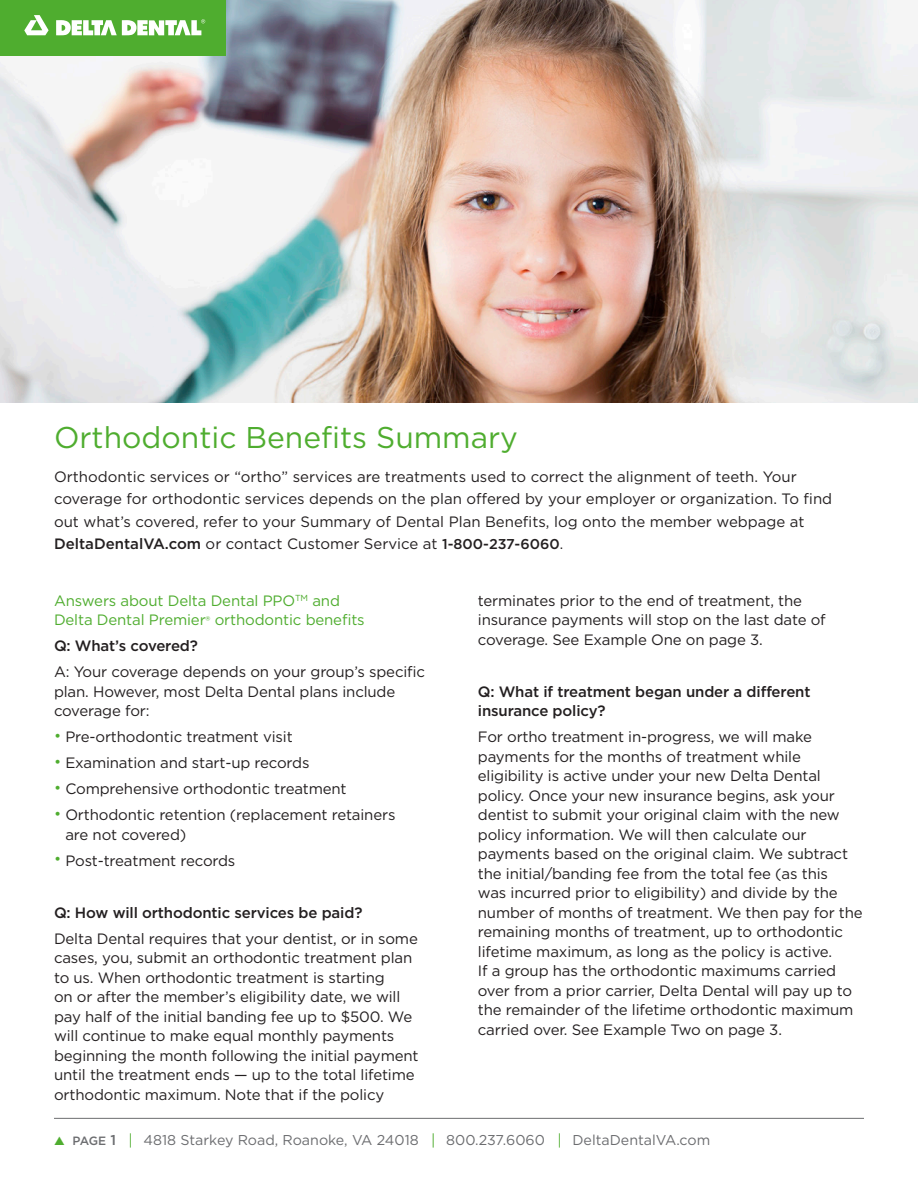
<style>
.page{position:relative;width:918px;height:1188px;background:#fff}
.page>*{position:absolute;margin:0;border:0;box-sizing:border-box;transform-origin:0 0}
.t1{font:30px "Gotham";color:#4fad2f}
.t2{font:15px/19.5px "Gotham";letter-spacing:-.01em;color:#231f20}
.t3{font:500 15px/19.5px "Gotham";letter-spacing:-.01em;color:#231f20}
.t4{font:15px/19.5px "Gotham";letter-spacing:-.01em;color:#4fad2f}
.Body{font:14.25px "Gotham";color:#6c6d70}
.s1{font-weight:500}
.s2{font-weight:500;font-size:14.25px}
.s3{font-size:14.25px}
.s4{font-size:12.3px}
.s5{color:#4fad2f}
.s6{font-weight:500;font-size:12px}
.s7{font-family:"Minion Pro";color:#4fad2f}
</style>
<div class="page">
<hr style="left:54px;top:1118px;width:810px;height:1px;background:#6c6d70">
<img style="left:0;top:0;width:918px;height:403px">
<div style="left:0;top:0;width:226px;height:56px;background:#4fad2f"></div>
<svg style="left:24px;top:15px;width:25px;height:20px"></svg>
<svg style="left:56px;top:19px;width:149px;height:17px"></svg>
<p class="t1" style="left:54px;top:418px;width:466px">Orthodontic Benefits Summary</p>
<p class="t2" style="left:54px;top:465px;width:780px;line-height:22.5px">Orthodontic services or “ortho” services are treatments used to correct the alignment of teeth. Your coverage for orthodontic services depends on the plan offered by your employer or organization. To find out what’s covered, refer to your Summary of Dental Plan Benefits, log onto the member webpage at <span class="s1">DeltaDentalVA.com</span> or contact Customer Service at <span class="s2">1-800-237-6060</span><span class="s3">.</span></p>
<p class="t4" style="left:54px;top:591px;width:312px">Answers about Delta Dental PPO<sup>TM</sup> and<br>Delta Dental Premier<span class="s4">®</span> orthodontic benefits</p>
<p class="t3" style="left:54px;top:636px;width:145px">Q: What’s covered?</p>
<p class="t2" style="left:54px;top:662px;width:373px">A: Your coverage depends on your group’s specific plan. However, most Delta Dental plans include coverage for:</p>
<p class="t2" style="left:54px;top:727px;width:240px"><span class="s5">•</span> Pre-orthodontic treatment visit</p>
<p class="t2" style="left:54px;top:753px;width:257px"><span class="s5">•</span> Examination and start-up records</p>
<p class="t2" style="left:54px;top:779px;width:294px"><span class="s5">•</span> Comprehensive orthodontic treatment</p>
<p class="t2" style="left:65px;top:805px;width:332px;text-indent:-11px"><span class="s5">•</span> Orthodontic retention (replacement retainers are not covered)</p>
<p class="t2" style="left:54px;top:850px;width:183px"><span class="s5">•</span> Post-treatment records</p>
<p class="t3" style="left:54px;top:903px;width:310px">Q: How will orthodontic services be paid?</p>
<p class="t2" style="left:54px;top:928px;width:366px">Delta Dental requires that your dentist, or in some cases, you, submit an orthodontic treatment plan to us. When orthodontic treatment is starting<br>on or after the member’s eligibility date, we will pay half of the initial banding fee up to $500. We will continue to make equal monthly payments beginning the month following the initial payment until the treatment ends — up to the total lifetime orthodontic maximum. Note that if the policy</p>
<p class="t2" style="left:478px;top:591px;width:349px">terminates prior to the end of treatment, the insurance payments will stop on the last date of coverage. See Example One on page 3.</p>
<p class="t3" style="left:478px;top:682px;width:334px">Q: What if treatment began under a different insurance policy?</p>
<p class="t2" style="left:478px;top:727px;width:386px">For ortho treatment in-progress, we will make payments for the months of treatment while eligibility is active under your new Delta Dental policy. Once your new insurance begins, ask your dentist to submit your original claim with the new policy information. We will then calculate our payments based on the original claim. We subtract the initial/banding fee from the total fee (as this<br>was incurred prior to eligibility) and divide by the number of months of treatment. We then pay for the remaining months of treatment, up to orthodontic lifetime maximum, as long as the policy is active.<br>If a group has the orthodontic maximums carried over from a prior carrier, Delta Dental will pay up to the remainder of the lifetime orthodontic maximum carried over. See Example Two on page 3.</p>
<p class="Body" style="left:54px;top:1131px;width:658px"><span class="s5">▲</span> <span class="s6">PAGE</span> <span class="s1">1</span> <span class="s7">|</span> 4818 Starkey Road, Roanoke, VA 24018 <span class="s7">|</span> 800.237.6060 <span class="s7">|</span> DeltaDentalVA.com</p>
</div>
